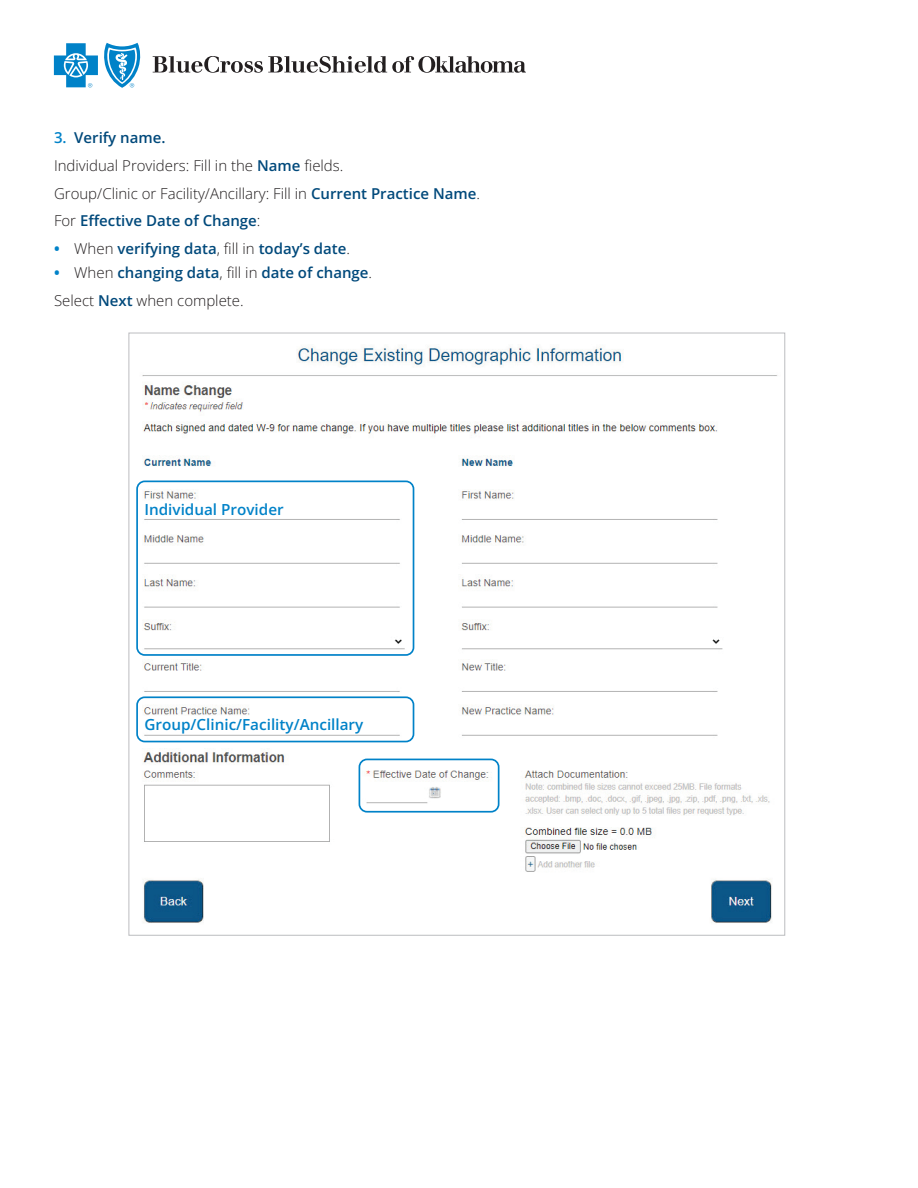
<style>
.page{position:relative;width:918px;height:1188px;background:#fff}
.page>*{position:absolute;margin:0;border:0;box-sizing:border-box;transform-origin:0 0}
.t1{font:600 15.3px "Open Sans";color:#0082c8}
.t2{font:15px/27.8px "Open Sans";color:#231f20}
.t3{font:600 15px "Open Sans";color:#00497b}
.s1{font-weight:600;color:#0082c8}
.s2{font-weight:600;color:#00497b}
.s3{font-weight:700;color:#0082c8}
.s4{font-weight:400;color:#231f20}
</style>
<div class="page">
<img style="left:139px;top:384px;width:584px;height:359px">
<img style="left:143px;top:750px;width:629px;height:173px">
<img style="left:142px;top:347px;width:636px;height:29px">
<div style="left:136px;top:481px;width:278px;height:175px;border:2px solid #0082c8;border-radius:8px"></div>
<div style="left:136px;top:696px;width:278px;height:46px;border:2px solid #0082c8;border-radius:8px"></div>
<div style="left:359px;top:759px;width:140px;height:54px;border:2px solid #0082c8;border-radius:8px"></div>
<svg style="left:153px;top:56px;width:373px;height:17px"></svg>
<svg style="left:54px;top:43px;width:87px;height:45px"></svg>
<p class="t2" style="left:54px;top:123px;width:428px"><span class="s1">3.</span> <span class="s2">Verify name.<br></span>Individual Providers: Fill in the <span class="s2">Name</span> fields.<br>Group/Clinic or Facility/Ancillary: Fill in <span class="s2">Current Practice Name</span>.<br>For <span class="s2">Effective Date of Change</span>:</p>
<p class="t3" style="left:54px;top:238px;width:298px"><span class="s3">•</span> <span class="s4">When</span> verifying data<span class="s4">, fill in</span> today’s date<span class="s4">.</span></p>
<p class="t2" style="left:54px;top:259px;width:320px"><span class="s3">•</span> When <span class="s2">changing data</span>, fill in <span class="s2">date of change</span>.<br>Select <span class="s2">Next</span> when complete.</p>
<p class="t1" style="left:144px;top:499px;width:141px">Individual Provider</p>
<p class="t1" style="left:144px;top:714px;width:220px">Group/Clinic/Facility/Ancillary</p>
</div>
